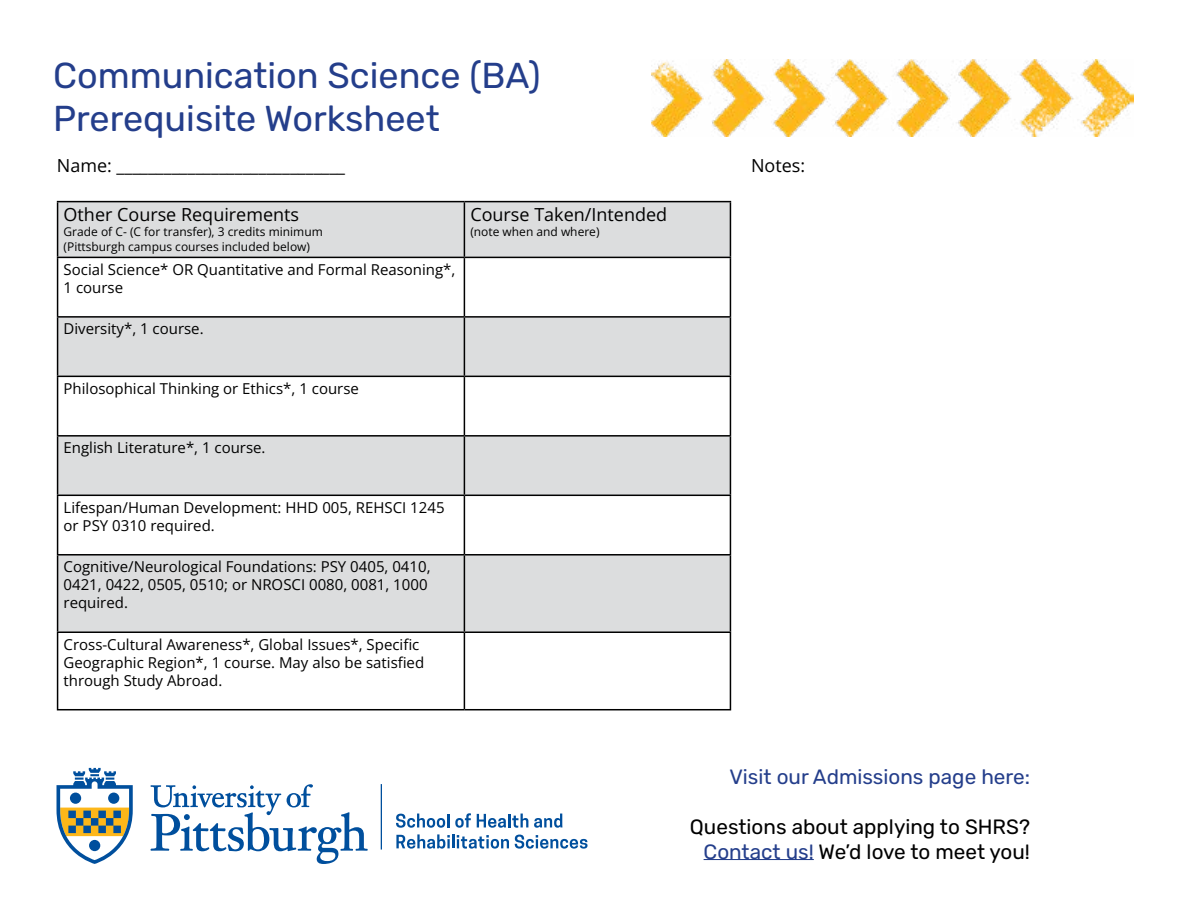
<style>
.page{position:relative;width:1188px;height:918px;background:#fff}
.page>*{position:absolute;margin:0;border:0;box-sizing:border-box;transform-origin:0 0}
.t1{font:36px/43.2px "Rubik";color:#243e8b}
.t2{font:20.7px/24.9px "Rubik";color:#000;text-align:right}
.t3{font:20.7px "Rubik";color:#243e8b}
.t4{font:18px "Open Sans";color:#000}
.t5{font:15px/18px "Open Sans";color:#000}
.t6{font:12px/15px "Open Sans";color:#000}
.s1{color:#243e8b}
</style>
<div class="page">
<svg style="left:151px;top:784px;width:217px;height:80px"></svg>
<svg style="left:57px;top:768px;width:76px;height:96px"></svg>
<svg style="left:396px;top:814px;width:53px;height:14px"></svg>
<svg style="left:455px;top:813px;width:16px;height:15px"></svg>
<svg style="left:477px;top:814px;width:51px;height:14px"></svg>
<svg style="left:534px;top:814px;width:28px;height:14px"></svg>
<svg style="left:396px;top:834px;width:113px;height:15px"></svg>
<svg style="left:515px;top:835px;width:73px;height:14px"></svg>
<hr style="left:381px;top:784px;width:1px;height:66px;background:#004f9d">
<hr style="left:704px;top:859px;width:110px;height:1px;background:#243e8b">
<img style="left:651px;top:60px;width:483px;height:77px">
<svg style="left:58px;top:202px;width:672px;height:430px;fill:#dcddde"></svg>
<hr style="left:57px;top:201px;width:407px;height:1px;background:#000">
<hr style="left:57px;top:202px;width:1px;height:55px;background:#000">
<hr style="left:464px;top:201px;width:267px;height:1px;background:#000">
<hr style="left:464px;top:202px;width:1px;height:55px;background:#000">
<hr style="left:730px;top:202px;width:1px;height:55px;background:#000">
<hr style="left:57px;top:257px;width:407px;height:1px;background:#000">
<hr style="left:57px;top:258px;width:1px;height:58px;background:#000">
<hr style="left:464px;top:257px;width:267px;height:1px;background:#000">
<hr style="left:464px;top:258px;width:1px;height:58px;background:#000">
<hr style="left:730px;top:258px;width:1px;height:58px;background:#000">
<hr style="left:57px;top:316px;width:407px;height:2px;background:#000">
<hr style="left:57px;top:318px;width:1px;height:58px;background:#000">
<hr style="left:464px;top:316px;width:267px;height:2px;background:#000">
<hr style="left:464px;top:318px;width:1px;height:58px;background:#000">
<hr style="left:730px;top:318px;width:1px;height:58px;background:#000">
<hr style="left:57px;top:376px;width:407px;height:1px;background:#000">
<hr style="left:57px;top:377px;width:1px;height:58px;background:#000">
<hr style="left:464px;top:376px;width:267px;height:1px;background:#000">
<hr style="left:464px;top:377px;width:1px;height:58px;background:#000">
<hr style="left:730px;top:377px;width:1px;height:58px;background:#000">
<hr style="left:57px;top:435px;width:407px;height:2px;background:#000">
<hr style="left:57px;top:437px;width:1px;height:58px;background:#000">
<hr style="left:464px;top:435px;width:267px;height:2px;background:#000">
<hr style="left:464px;top:437px;width:1px;height:58px;background:#000">
<hr style="left:730px;top:437px;width:1px;height:58px;background:#000">
<hr style="left:57px;top:495px;width:407px;height:1px;background:#000">
<hr style="left:57px;top:496px;width:1px;height:58px;background:#000">
<hr style="left:464px;top:495px;width:267px;height:1px;background:#000">
<hr style="left:464px;top:496px;width:1px;height:58px;background:#000">
<hr style="left:730px;top:496px;width:1px;height:58px;background:#000">
<hr style="left:57px;top:554px;width:407px;height:2px;background:#000">
<hr style="left:57px;top:556px;width:1px;height:76px;background:#000">
<hr style="left:464px;top:554px;width:267px;height:2px;background:#000">
<hr style="left:464px;top:556px;width:1px;height:76px;background:#000">
<hr style="left:730px;top:556px;width:1px;height:76px;background:#000">
<hr style="left:57px;top:632px;width:407px;height:1px;background:#000">
<hr style="left:57px;top:633px;width:1px;height:76px;background:#000">
<hr style="left:464px;top:632px;width:267px;height:1px;background:#000">
<hr style="left:464px;top:633px;width:1px;height:76px;background:#000">
<hr style="left:730px;top:633px;width:1px;height:76px;background:#000">
<hr style="left:57px;top:709px;width:407px;height:1px;background:#000">
<hr style="left:464px;top:709px;width:267px;height:1px;background:#000">
<h1 class="t1" style="left:53px;top:55px;width:489px">Communication Science (BA)<br>Prerequisite Worksheet</h1>
<p class="t4" style="left:57px;top:153px;width:290px">Name: _____________________________</p>
<p class="t4" style="left:64px;top:203px;width:237px">Other Course Requirements</p>
<p class="t6" style="left:64px;top:224px;width:261px">Grade of C- (C for transfer), 3 credits minimum (Pittsburgh campus courses included below)</p>
<p class="t5" style="left:64px;top:260px;width:393px">Social Science* OR Quantitative and Formal Reasoning*,<br>1 course</p>
<p class="t5" style="left:64px;top:320px;width:142px">Diversity*, 1 course.</p>
<p class="t4" style="left:470px;top:203px;width:198px">Course Taken/Intended</p>
<p class="t6" style="left:470px;top:224px;width:131px">(note when and where)</p>
<p class="t5" style="left:64px;top:379px;width:297px">Philosophical Thinking or Ethics*, 1 course</p>
<p class="t5" style="left:64px;top:438px;width:204px">English Literature*, 1 course.</p>
<p class="t5" style="left:64px;top:498px;width:383px">Lifespan/Human Development: HHD 005, REHSCI 1245 or PSY 0310 required.</p>
<p class="t5" style="left:64px;top:557px;width:369px">Cognitive/Neurological Foundations: PSY 0405, 0410,<br>0421, 0422, 0505, 0510; or NROSCI 0080, 0081, 1000 required.</p>
<p class="t5" style="left:64px;top:635px;width:362px">Cross-Cultural Awareness*, Global Issues*, Specific<br>Geographic Region*, 1 course. May also be satisfied through Study Abroad.</p>
<p class="t4" style="left:751px;top:153px;width:56px">Notes:</p>
<h2 class="t3" style="left:729px;top:765px;width:302px">Visit our Admissions page here:</h2>
<h2 class="t2" style="left:690px;top:815px;width:342px">Questions about applying to SHRS?<br><span class="s1">Contact us!</span> We’d love to meet you!</h2>
</div>
